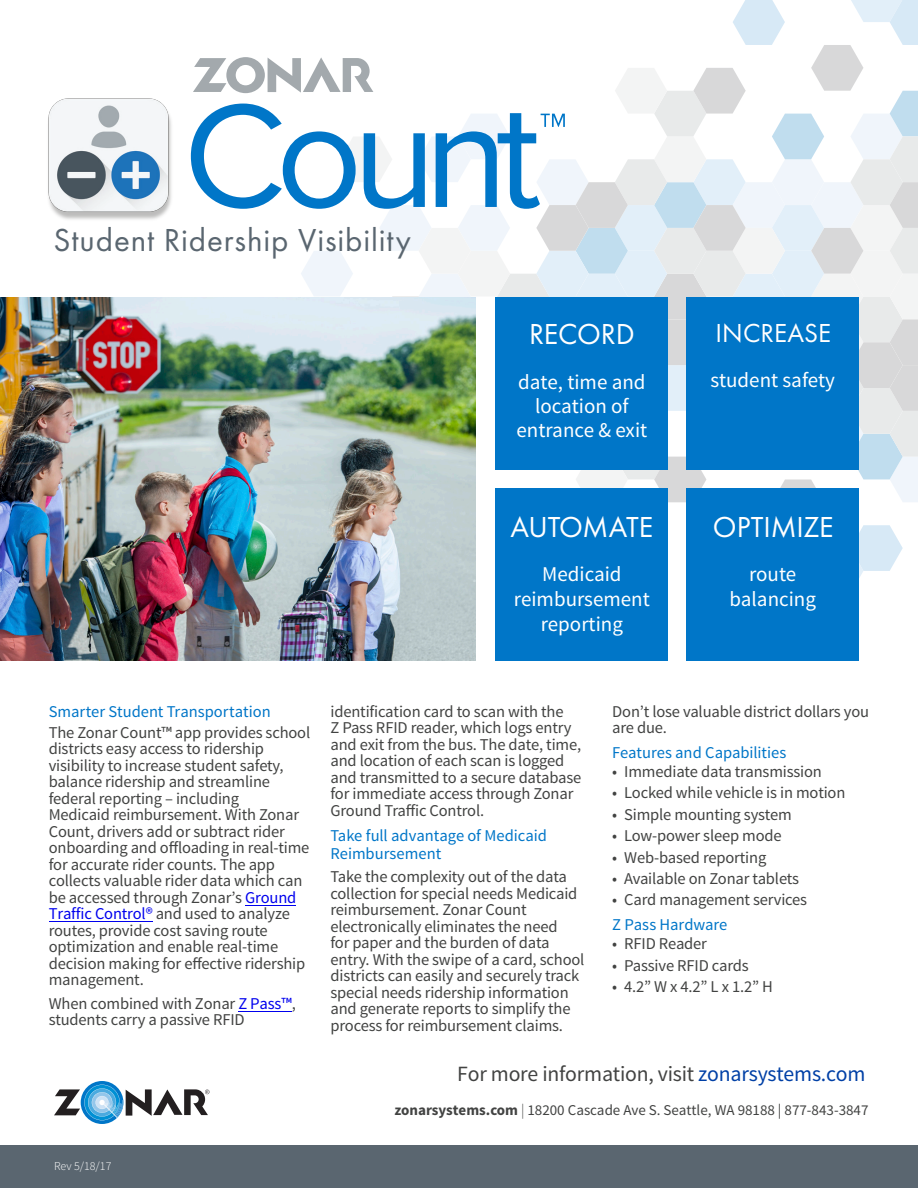
<style>
.page{position:relative;width:918px;height:1188px;background:#fff}
.page>*{position:absolute;margin:0;border:0;box-sizing:border-box;transform-origin:0 0}
.t1{font:152.55px "Proxima Nova";letter-spacing:-.075em;color:#0076c8}
.t2{font:60.45px "Proxima Nova";color:#0076c8}
.Headline{font:33px "Futura PT";letter-spacing:.025em;color:#5a6670}
.t3{font:30px "Futura PT";letter-spacing:-.005em;color:#fff}
.t4{font:27px "Futura PT";color:#fff}
.t5{font:24px "Futura PT";letter-spacing:.005em;color:#fff}
.Subhead{font:21.75px "Source Sans Pro";letter-spacing:-.01em;color:#424342}
.t6{font:21px/25.2px "Source Sans Pro";color:#fff;text-align:center}
.Paragraph{font:16.5px/16.5px "Source Sans Pro";letter-spacing:-.01em;color:#424342}
.Paragraph-2{font:16.5px/18px "Source Sans Pro";letter-spacing:-.005em;color:#0076c8}
.SubHead{font:16.5px "Source Sans Pro";letter-spacing:-.005em;color:#0076c8}
.t7{font:15px "Source Sans Pro";color:#424342}
.t8{font:300 12px "Source Sans Pro";color:#fff}
.s1{color:#0076c8}
.s2{color:#00e}
.s3{color:#0040a6}
.s4{font-weight:700}
.s5{font-weight:300}
</style>
<div class="page">
<div style="left:0;top:1145px;width:918px;height:43px;background:#5a6670"></div>
<img style="left:0;top:297px;width:476px;height:364px">
<img style="left:48px;top:98px;width:124px;height:122px">
<svg style="left:193px;top:0;width:725px;height:594px"></svg>
<svg style="left:54px;top:1081px;width:156px;height:43px"></svg>
<div style="left:496px;top:297px;width:172px;height:173px;background:#0076c8"></div>
<div style="left:687px;top:297px;width:172px;height:173px;background:#0076c8"></div>
<div style="left:496px;top:488px;width:172px;height:173px;background:#0076c8"></div>
<div style="left:687px;top:488px;width:172px;height:173px;background:#0076c8"></div>
<hr style="left:246px;top:905px;width:50px;height:1px;background:#00e">
<hr style="left:49px;top:921px;width:103px;height:1px;background:#00e">
<hr style="left:238px;top:1011px;width:54px;height:1px;background:#00e">
<p class="t1" style="left:183px;top:69px;width:359px">Count</p>
<p class="t2" style="left:540px;top:99px;width:29px">™</p>
<p class="Headline" style="left:53px;top:220px;width:359px">Student Ridership Visibility</p>
<p class="t3" style="left:503px;top:306px;width:137px">ACCURATE</p>
<p class="t3" style="left:688px;top:306px;width:149px">REPORTING</p>
<p class="t4" style="left:716px;top:317px;width:117px">INCREASE</p>
<p class="t6" style="left:710px;top:368px;width:126px">student safety</p>
<p class="t3" style="left:529px;top:316px;width:107px">RECORD</p>
<p class="t6" style="left:518px;top:371px;width:129px;line-height:24px">date, time and location of</p>
<p class="t6" style="left:517px;top:418px;width:132px">entrance &amp; exit</p>
<p class="t3" style="left:511px;top:509px;width:144px">AUTOMATE</p>
<p class="t6" style="left:514px;top:562px;width:137px">Medicaid reimbursement reporting</p>
<p class="t5" style="left:695px;top:510px;width:158px">OPTIMIZATION</p>
<p class="t3" style="left:713px;top:509px;width:122px">OPTIMIZE</p>
<p class="t6" style="left:749px;top:562px;width:49px">route</p>
<p class="t6" style="left:729px;top:587px;width:88px">balancing</p>
<p class="Paragraph" style="left:49px;top:701px;width:263px;line-height:21.1px"><span class="s1">Smarter Student Transportation<br></span>The Zonar Count™ app provides school</p>
<p class="Paragraph" style="left:49px;top:741px;width:262px">districts easy access to ridership visibility to increase student safety, balance ridership and streamline federal reporting – including<br>Medicaid reimbursement. With Zonar Count, drivers add or subtract rider onboarding and offloading in real-time for accurate rider counts. The app collects valuable rider data which can be accessed through Zonar’s <span class="s2">Ground Traffic Control®</span> and used to analyze routes, provide cost saving route optimization and enable real-time decision making for effective ridership management.</p>
<p class="Paragraph" style="left:49px;top:995px;width:249px">When combined with Zonar <span class="s2">Z Pass™</span>, students carry a passive RFID</p>
<p class="t8" style="left:54px;top:1159px;width:59px">Rev 5/18/17</p>
<p class="Paragraph" style="left:331px;top:703px;width:252px">identification card to scan with the<br>Z Pass RFID reader, which logs entry and exit from the bus. The date, time, and location of each scan is logged and transmitted to a secure database for immediate access through Zonar Ground Traffic Control.</p>
<p class="Paragraph-2" style="left:331px;top:826px;width:218px">Take full advantage of Medicaid<br>Reimbursement</p>
<p class="Paragraph" style="left:331px;top:869px;width:255px">Take the complexity out of the data collection for special needs Medicaid reimbursement. Zonar Count electronically eliminates the need<br>for paper and the burden of data entry. With the swipe of a card, school districts can easily and securely track special needs ridership information and generate reports to simplify the process for reimbursement claims.</p>
<p class="Paragraph" style="left:612px;top:703px;width:258px">Don’t lose valuable district dollars you are due.</p>
<p class="SubHead" style="left:612px;top:742px;width:176px">Features and Capabilities</p>
<p class="Paragraph" style="left:612px;top:764px;width:211px">• Immediate data transmission</p>
<p class="Paragraph" style="left:612px;top:785px;width:235px">• Locked while vehicle is in motion</p>
<p class="Paragraph" style="left:612px;top:806px;width:181px">• Simple mounting system</p>
<p class="Paragraph" style="left:612px;top:828px;width:171px">• Low-power sleep mode</p>
<p class="Paragraph" style="left:612px;top:849px;width:156px">• Web-based reporting</p>
<p class="Paragraph" style="left:612px;top:870px;width:188px">• Available on Zonar tablets</p>
<p class="Paragraph" style="left:612px;top:892px;width:196px">• Card management services</p>
<p class="SubHead" style="left:612px;top:915px;width:117px">Z Pass Hardware</p>
<p class="Paragraph" style="left:612px;top:936px;width:96px">• RFID Reader</p>
<p class="Paragraph" style="left:612px;top:957px;width:138px">• Passive RFID cards</p>
<p class="Paragraph" style="left:612px;top:978px;width:162px">• 4.2” W x 4.2” L x 1.2” H</p>
<p class="Subhead" style="left:457px;top:1060px;width:410px">For more information, visit <span class="s3">zonarsystems.com</span></p>
<p class="t7" style="left:394px;top:1101px;width:476px"><span class="s4">zonarsystems.com</span> <span class="s5">|</span> 18200 Cascade Ave S. Seattle, WA 98188 | 877-843-3847</p>
</div>
